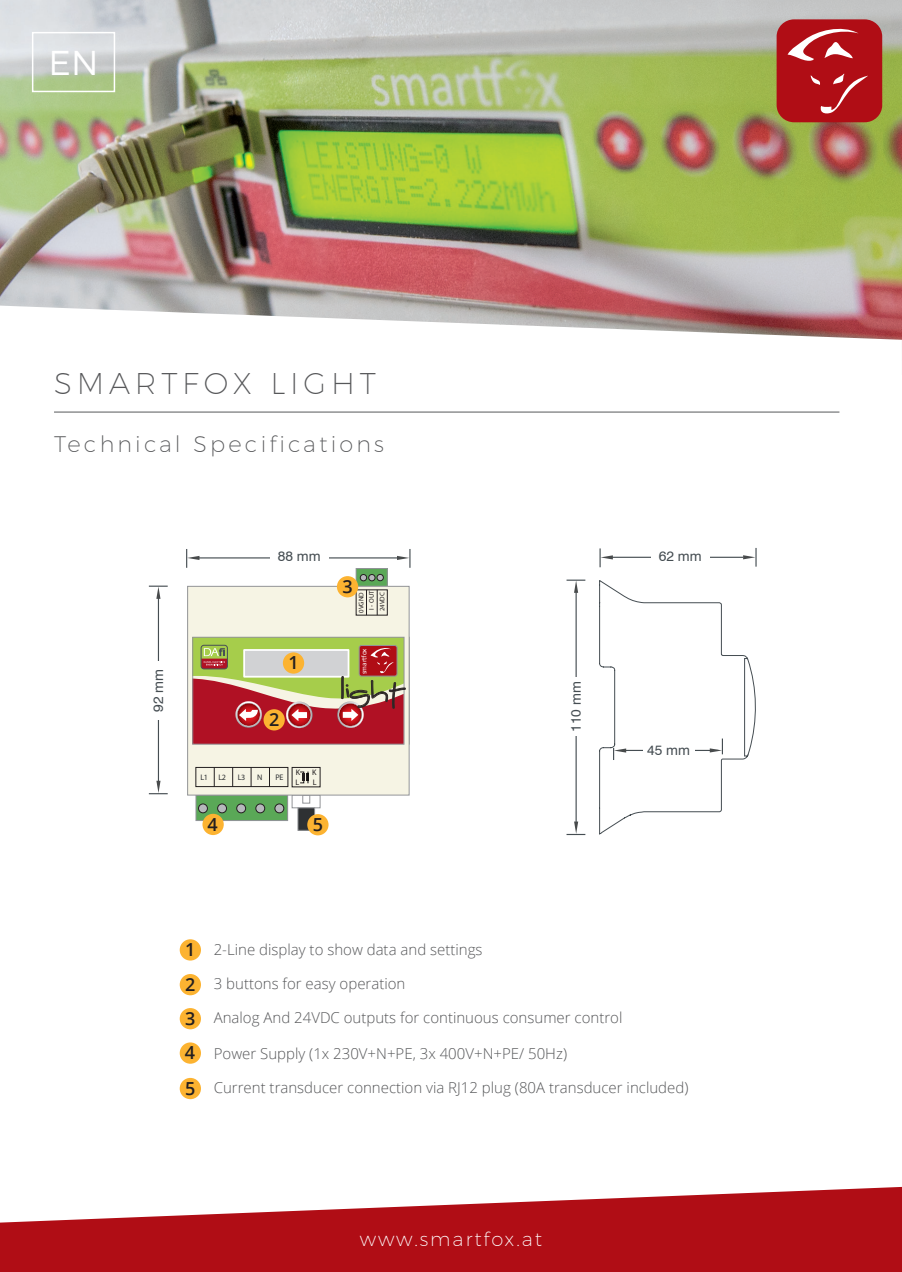
<style>
.page{position:relative;width:902px;height:1272px;background:#fff}
.page>*{position:absolute;margin:0;border:0;box-sizing:border-box;transform-origin:0 0}
.t1{font:300 34.5px "Montserrat";color:#fff}
.t2{font:200 30px "Montserrat";letter-spacing:.16em;color:#57585a}
.t3{font:29.7px "Kyne Morgan";color:#231f20}
.t4{font:200 22.5px "Montserrat";letter-spacing:.14em;color:#57585a}
.t5{font:200 19.5px "Montserrat";letter-spacing:.1em;color:#fff}
.t6{font:600 18px/34px "Open Sans";color:#231f20}
.t7{font:300 15px "Open Sans";color:#57585a}
.t8{font:13.8px "Swiss 721 BT";color:#454d52}
.t9{font:8.1px "Myriad Pro";letter-spacing:-.06em;color:#2e3133}
.t10{font:8.1px "Myriad Pro";color:#231f20}
.t11{font:7.2px "Calibri";letter-spacing:-.005em;color:#fff}
.t12{font:6.75px/10.5px "Myriad Pro";color:#231f20}
.s1{font-weight:600;font-size:18px;color:#231f20}
</style>
<div class="page">
<svg style="left:1px;top:1187px;width:900px;height:84px;fill:#b00d15"></svg>
<svg style="left:0;top:1222px;width:1px;height:49px"></svg>
<div style="left:302px;top:794px;width:8px;height:9px;border:1px solid #939598"></div>
<div style="left:196px;top:795px;width:91px;height:25px;background:#5aa857"></div>
<div style="left:196px;top:794px;width:92px;height:26px;border:1px solid #919398"></div>
<div style="left:198px;top:804px;width:9px;height:8px;background:#b6b8bc;border-radius:50%"></div>
<div style="left:198px;top:803px;width:10px;height:10px;border:1px solid #231f20;border-radius:50%"></div>
<div style="left:217px;top:804px;width:9px;height:8px;background:#b6b8bc;border-radius:50%"></div>
<div style="left:217px;top:803px;width:10px;height:10px;border:1px solid #231f20;border-radius:50%"></div>
<div style="left:237px;top:804px;width:8px;height:8px;background:#b6b8bc;border-radius:50%"></div>
<div style="left:236px;top:803px;width:10px;height:10px;border:1px solid #231f20;border-radius:50%"></div>
<div style="left:256px;top:804px;width:9px;height:8px;background:#b6b8bc;border-radius:50%"></div>
<div style="left:255px;top:803px;width:10px;height:10px;border:1px solid #231f20;border-radius:50%"></div>
<div style="left:275px;top:804px;width:9px;height:8px;background:#b6b8bc;border-radius:50%"></div>
<div style="left:275px;top:803px;width:9px;height:10px;border:1px solid #231f20;border-radius:50%"></div>
<div style="left:292px;top:794px;width:28px;height:14px;border:1px solid #939598"></div>
<div style="left:298px;top:807px;width:16px;height:23px;background:#2e3133"></div>
<div style="left:298px;top:807px;width:17px;height:23px;border:1px solid #939598"></div>
<svg style="left:358px;top:570px;width:27px;height:14px"></svg>
<div style="left:356px;top:568px;width:31px;height:18px;border:1px solid #919398"></div>
<div style="left:360px;top:574px;width:6px;height:7px;background:#b6b8bc;border-radius:50%"></div>
<div style="left:360px;top:574px;width:7px;height:7px;border:1px solid #231f20;border-radius:50%"></div>
<div style="left:368px;top:574px;width:7px;height:7px;background:#b6b8bc;border-radius:50%"></div>
<div style="left:368px;top:574px;width:7px;height:7px;border:1px solid #231f20;border-radius:50%"></div>
<svg style="left:377px;top:574px;width:6px;height:6px"></svg>
<div style="left:377px;top:574px;width:6px;height:7px;border:1px solid #231f20;border-radius:50%"></div>
<div style="left:188px;top:586px;width:221px;height:209px;background:#f6f4e4"></div>
<div style="left:187px;top:586px;width:222px;height:209px;border:1px solid #939598"></div>
<svg style="left:193px;top:637px;width:213px;height:108px;background:#b6795d"></svg>
<div style="left:195px;top:767px;width:93px;height:20px;border:1px solid #231f20"></div>
<svg style="left:214px;top:767px;width:1px;height:19px"></svg>
<svg style="left:232px;top:767px;width:1px;height:19px"></svg>
<svg style="left:251px;top:767px;width:1px;height:19px"></svg>
<svg style="left:269px;top:767px;width:1px;height:19px"></svg>
<div style="left:292px;top:767px;width:28px;height:20px;border:1px solid #231f20"></div>
<div style="left:300px;top:771px;width:4px;height:12px;border:1px solid #231f20"></div>
<svg style="left:303px;top:771px;width:6px;height:12px"></svg>
<svg style="left:366px;top:590px;width:1px;height:25px"></svg>
<svg style="left:377px;top:590px;width:1px;height:25px"></svg>
<svg style="left:566px;top:821px;width:19px;height:14px"></svg>
<hr style="left:609px;top:556px;width:134px;height:2px;background:#454d52">
<div style="left:650px;top:550px;width:59px;height:17px;background:#fff"></div>
<svg style="left:599px;top:548px;width:13px;height:19px"></svg>
<svg style="left:743px;top:548px;width:13px;height:18px"></svg>
<hr style="left:575px;top:590px;width:1px;height:232px;background:#454d52">
<div style="left:570px;top:677px;width:17px;height:59px;background:#fff"></div>
<svg style="left:566px;top:579px;width:19px;height:14px"></svg>
<svg style="left:599px;top:580px;width:157px;height:255px"></svg>
<hr style="left:198px;top:557px;width:200px;height:1px;background:#454d52">
<div style="left:270px;top:551px;width:59px;height:17px;background:#fff"></div>
<svg style="left:186px;top:549px;width:13px;height:19px"></svg>
<svg style="left:397px;top:549px;width:13px;height:19px"></svg>
<hr style="left:158px;top:596px;width:1px;height:189px;background:#454d52">
<div style="left:153px;top:661px;width:17px;height:58px;background:#fff"></div>
<svg style="left:149px;top:585px;width:19px;height:14px"></svg>
<svg style="left:149px;top:780px;width:19px;height:14px"></svg>
<img style="left:0;top:0;width:901px;height:305px">
<svg style="left:0;top:305px;width:901px;height:35px"></svg>
<hr style="left:54px;top:411px;width:785px;height:1px;background:#57585a">
<div style="left:776px;top:19px;width:106px;height:103px;background:#b00d15;border-radius:17px"></div>
<svg style="left:810px;top:74px;width:58px;height:40px"></svg>
<svg style="left:777px;top:24px;width:81px;height:37px"></svg>
<div style="left:283px;top:652px;width:21px;height:21px;background:#fcb331;border-radius:50%"></div>
<div style="left:263px;top:709px;width:22px;height:21px;background:#fcb331;border-radius:50%"></div>
<div style="left:337px;top:576px;width:21px;height:21px;background:#fcb331;border-radius:50%"></div>
<div style="left:202px;top:813px;width:22px;height:22px;background:#fcb331;border-radius:50%"></div>
<div style="left:180px;top:939px;width:21px;height:21px;background:#fcb331;border-radius:50%"></div>
<div style="left:180px;top:1042px;width:21px;height:21px;background:#fcb331;border-radius:50%"></div>
<div style="left:180px;top:974px;width:21px;height:21px;background:#fcb331;border-radius:50%"></div>
<div style="left:180px;top:1008px;width:21px;height:21px;background:#fcb331;border-radius:50%"></div>
<div style="left:180px;top:1077px;width:21px;height:22px;background:#fcb331;border-radius:50%"></div>
<div style="left:307px;top:814px;width:21px;height:21px;background:#fcb331;border-radius:50%"></div>
<div style="left:32px;top:32px;width:83px;height:60px;border:2px solid #fff"></div>
<h1 class="t1" style="left:49px;top:41px;width:51px">EN</h1>
<h2 class="t2" style="left:54px;top:365px;width:323px">SMARTFOX LIGHT</h2>
<h3 class="t4" style="left:54px;top:430px;width:331px">Technical Specifications</h3>
<p class="t8" style="left:150px;top:711px;width:44px;rotate:-90deg">92 mm</p>
<p class="t8" style="left:278px;top:548px;width:44px">88 mm</p>
<p class="t6" style="left:288px;top:645px;width:12px">1</p>
<p class="t6" style="left:269px;top:702px;width:12px">2</p>
<p class="t9" style="left:200px;top:772px;width:9px">L1</p>
<p class="t9" style="left:218px;top:772px;width:9px">L2</p>
<p class="t9" style="left:238px;top:772px;width:9px">L3</p>
<p class="t9" style="left:257px;top:772px;width:7px">N</p>
<p class="t9" style="left:275px;top:772px;width:9px">PE</p>
<p class="t10" style="left:296px;top:767px;width:6px">K</p>
<p class="t10" style="left:312px;top:767px;width:6px">K</p>
<p class="t10" style="left:295px;top:777px;width:5px">L</p>
<p class="t10" style="left:313px;top:777px;width:5px">L</p>
<p class="t6" style="left:207px;top:806px;width:12px">4</p>
<p class="t6" style="left:313px;top:807px;width:12px">5</p>
<p class="t6" style="left:342px;top:569px;width:12px">3</p>
<p class="t12" style="left:356px;top:612px;width:23px;rotate:-90deg">0VGND<br>I - OUT<br>24VDC</p>
<p class="t11" style="left:359px;top:674px;width:27px;rotate:-90deg">smartfox</p>
<h3 class="t3" style="left:342px;top:667px;width:64px;rotate:5deg">light</h3>
<p class="t8" style="left:567px;top:732px;width:52px;rotate:-90deg">110 mm</p>
<p class="t8" style="left:658px;top:547px;width:44px">62 mm</p>
<p class="t8" style="left:647px;top:741px;width:44px">45 mm</p>
<p class="t6" style="left:185px;top:932px;width:12px">1</p>
<p class="t6" style="left:185px;top:967px;width:12px">2<br>3</p>
<p class="t7" style="left:214px;top:938px;width:270px">2-Line display to show data and settings</p>
<p class="t7" style="left:214px;top:972px;width:193px">3 buttons for easy operation</p>
<p class="t7" style="left:214px;top:1007px;width:410px">Analog And 24VDC outputs for continuous consumer control</p>
<p class="t7" style="left:185px;top:1042px;width:384px"><span class="s1">4</span> Power Supply (1x 230V+N+PE, 3x 400V+N+PE/ 50Hz)</p>
<p class="t7" style="left:214px;top:1077px;width:476px">Current transducer connection via RJ12 plug (80A transducer included)</p>
<p class="t6" style="left:185px;top:1070px;width:12px">5</p>
<h3 class="t5" style="left:360px;top:1227px;width:184px">www.smartfox.at</h3>
</div>
